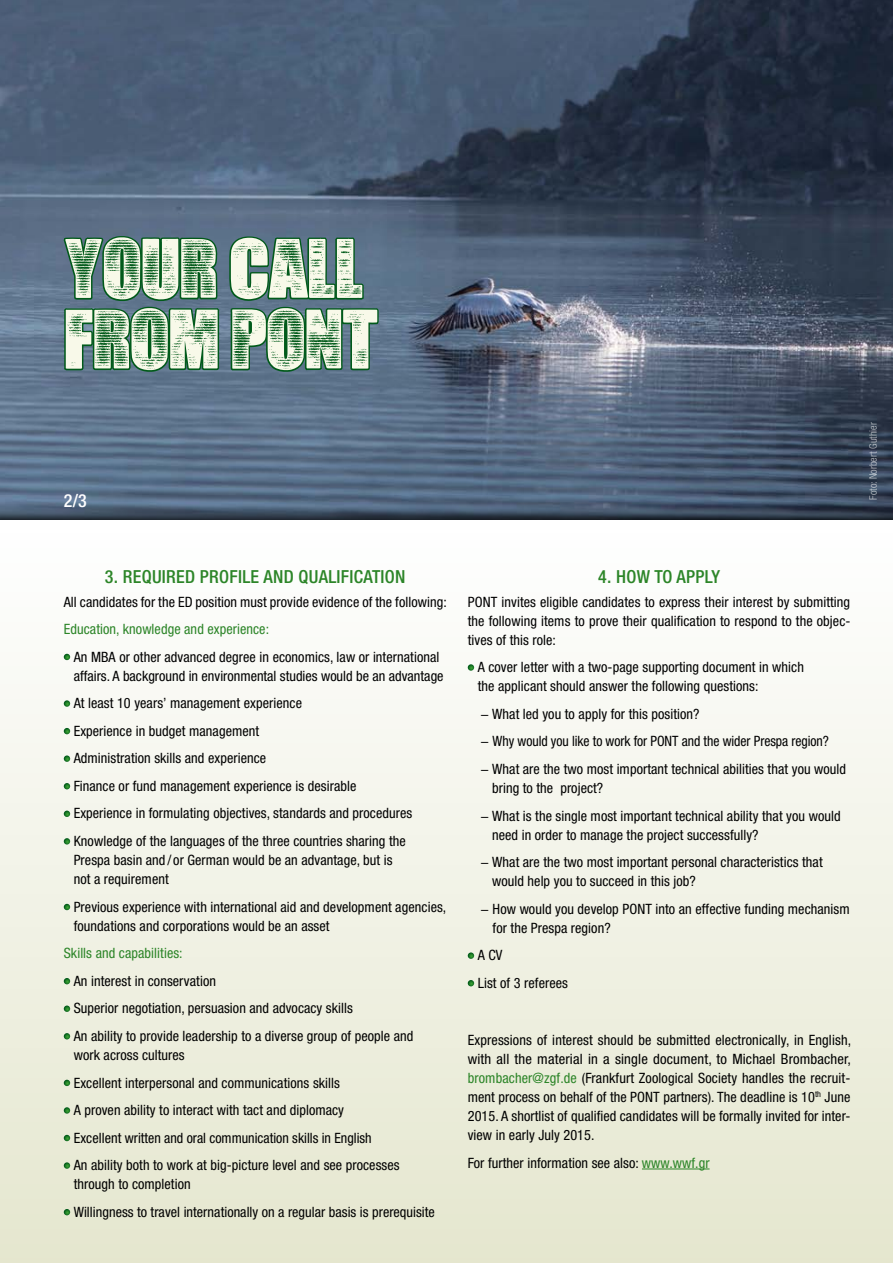
<style>
.page{position:relative;width:893px;height:1263px;background:#fff}
.page>*{position:absolute;margin:0;border:0;box-sizing:border-box;transform-origin:0 0}
.t1{font:500 condensed 18px "Helvetica Neue LT";letter-spacing:.015em;color:#2c8528}
.t2{font:500 condensed 18px "Helvetica Neue LT";color:#fff}
.t3{font:condensed 14.25px/27.6px "Helvetica Neue LT";letter-spacing:.005em;color:#000}
.t4{font:condensed 14.25px "Helvetica Neue LT";letter-spacing:.005em;color:#2c8528}
.t5{font:300 condensed 10.5px "Helvetica Neue LT";color:#fff}
.s1{color:#2c8528}
</style>
<div class="page">
<img style="left:0;top:0;width:893px;height:503px">
<svg style="left:0;top:503px;width:893px;height:17px;background:#3b4b5e"></svg>
<div style="left:0;top:521px;width:893px;height:742px;background:linear-gradient(to bottom,#fff,#e5e6ce)"></div>
<svg style="left:65px;top:235px;width:315px;height:137px;background:#90ad9b"></svg>
<svg style="left:64px;top:654px;width:6px;height:6px"></svg>
<svg style="left:64px;top:700px;width:6px;height:7px"></svg>
<svg style="left:64px;top:728px;width:6px;height:6px"></svg>
<svg style="left:64px;top:755px;width:6px;height:7px"></svg>
<svg style="left:64px;top:783px;width:6px;height:6px"></svg>
<svg style="left:64px;top:810px;width:6px;height:7px"></svg>
<svg style="left:64px;top:838px;width:6px;height:6px"></svg>
<svg style="left:64px;top:904px;width:6px;height:6px"></svg>
<svg style="left:64px;top:978px;width:6px;height:6px"></svg>
<svg style="left:64px;top:1005px;width:6px;height:7px"></svg>
<svg style="left:64px;top:1033px;width:6px;height:6px"></svg>
<svg style="left:64px;top:1080px;width:6px;height:6px"></svg>
<svg style="left:64px;top:1107px;width:6px;height:7px"></svg>
<svg style="left:64px;top:1135px;width:6px;height:6px"></svg>
<svg style="left:64px;top:1162px;width:6px;height:7px"></svg>
<svg style="left:64px;top:1209px;width:6px;height:6px"></svg>
<svg style="left:468px;top:664px;width:6px;height:7px"></svg>
<svg style="left:468px;top:952px;width:6px;height:7px"></svg>
<svg style="left:468px;top:980px;width:6px;height:6px"></svg>
<hr style="left:642px;top:1168px;width:68px;height:1px;background:#2c8528">
<p class="t2" style="left:64px;top:490px;width:25px">2/3</p>
<p class="t5" style="left:867px;top:500px;width:79px;rotate:-90deg">Foto: Norbert Guthier</p>
<p class="t1" style="left:105px;top:566px;width:291px">3. REQUIRED PROFILE AND QUALIFICATION</p>
<p class="t3" style="left:64px;top:588px;width:385px">All candidates for the ED position must provide evidence of the following:</p>
<p class="t4" style="left:64px;top:621px;width:207px">Education, knowledge and experience:</p>
<p class="t3" style="left:74px;top:647px;width:371px;line-height:19px">An MBA or other advanced degree in economics, law or international affairs. A background in environmental studies would be an advantage</p>
<p class="t3" style="left:74px;top:689px;width:340px">At least 10 years’ management experience<br>Experience in budget management<br>Administration skills and experience<br>Finance or fund management experience is desirable Experience in formulating objectives, standards and procedures Knowledge of the languages of the three countries sharing the</p>
<p class="t3" style="left:74px;top:850px;width:320px;line-height:19px">Prespa basin and / or German would be an advantage, but is not a requirement</p>
<p class="t3" style="left:74px;top:897px;width:374px;line-height:19px">Previous experience with international aid and development agencies, foundations and corporations would be an asset</p>
<p class="t4" style="left:64px;top:945px;width:120px">Skills and capabilities:</p>
<p class="t3" style="left:74px;top:967px;width:341px">An interest in conservation<br>Superior negotiation, persuasion and advocacy skills<br>An ability to provide leadership to a diverse group of people and</p>
<p class="t3" style="left:74px;top:1041px;width:327px">work across cultures<br>Excellent interpersonal and communications skills<br>A proven ability to interact with tact and diplomacy<br>Excellent written and oral communication skills in English<br>An ability both to work at big-picture level and see processes</p>
<p class="t3" style="left:74px;top:1170px;width:363px">through to completion<br>Willingness to travel internationally on a regular basis is prerequisite</p>
<p class="t1" style="left:598px;top:566px;width:123px">4. HOW TO APPLY</p>
<p class="t3" style="left:468px;top:592px;width:384px;line-height:19px;text-align:justify">PONT invites eligible candidates to express their interest by submitting the following items to prove their qualification to respond to the objec&shy;tives of this role:</p>
<p class="t3" style="left:478px;top:657px;width:328px;line-height:19px">A cover letter with a two-page supporting document in which the applicant should answer the following questions:</p>
<p class="t3" style="left:480px;top:700px;width:367px">− What led you to apply for this position?<br>− Why would you like to work for PONT and the wider Prespa region?<br>− What are the two most important technical abilities that you would</p>
<p class="t3" style="left:480px;top:774px;width:362px;text-indent:12px">bring to the project?<br>− What is the single most important technical ability that you would</p>
<p class="t3" style="left:480px;top:821px;width:344px;text-indent:12px">need in order to manage the project successfully?<br>− What are the two most important personal characteristics that</p>
<p class="t3" style="left:480px;top:867px;width:371px;text-indent:12px">would help you to succeed in this job?<br>− How would you develop PONT into an effective funding mechanism</p>
<p class="t3" style="left:478px;top:914px;width:134px;text-indent:15px">for the Prespa region?<br>A CV<br>List of 3 referees</p>
<p class="t3" style="left:468px;top:1030px;width:385px;line-height:19px;text-align:justify">Expressions of interest should be submitted electronically, in English, with all the material in a single document, to Michael Brombacher, <span class="s1">brombacher@zgf.de</span> (Frankfurt Zoological Society handles the recruit&shy;ment process on behalf of the PONT partners). The deadline is 10<sup>th</sup> June 2015. A shortlist of qualified candidates will be formally invited for inter&shy;view in early July 2015.</p>
<p class="t3" style="left:468px;top:1149px;width:243px">For further information see also: <span class="s1">www.wwf.gr</span></p>
</div>
